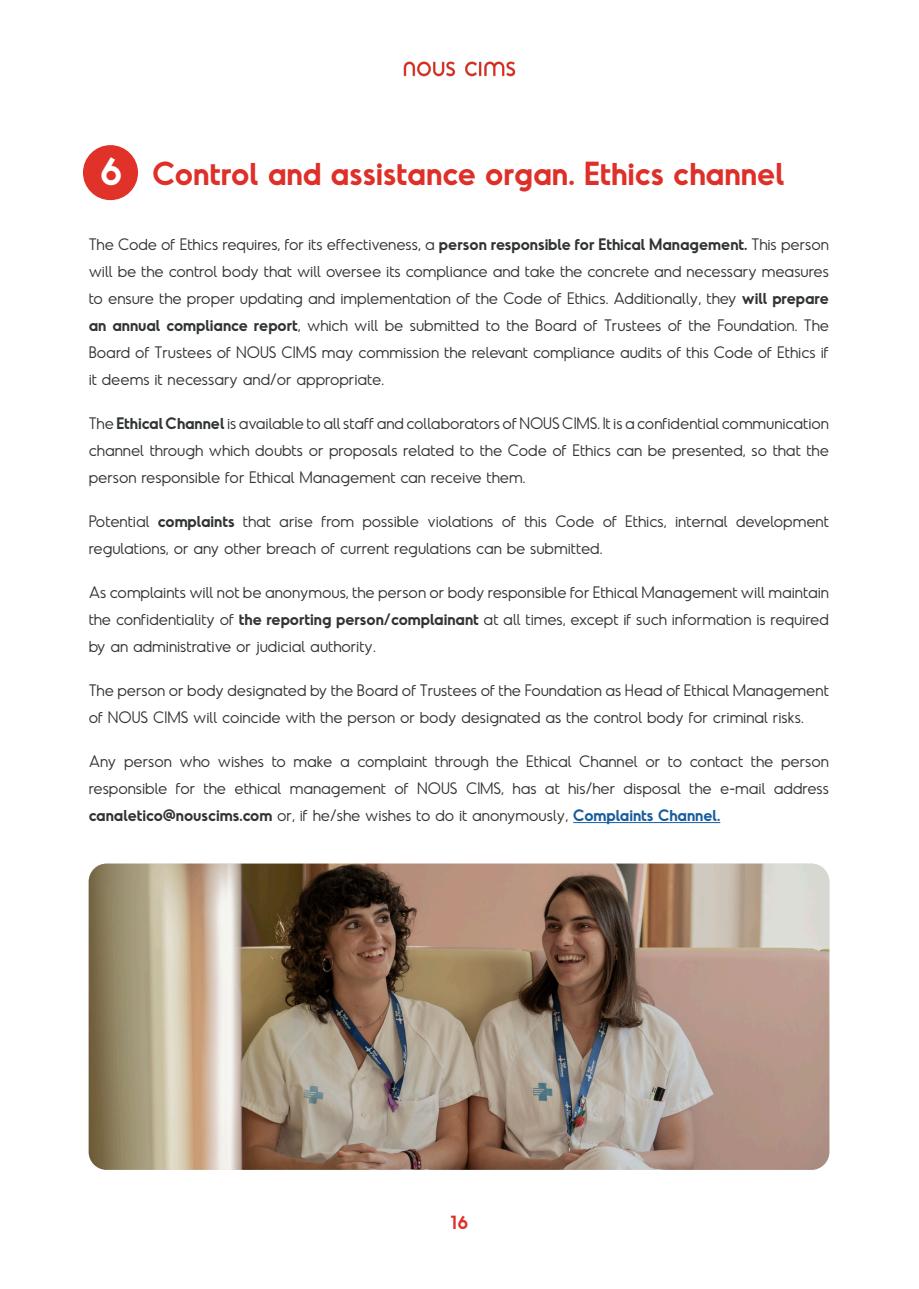
<style>
.page{position:relative;width:919px;height:1289px;background:#fff}
.page>*{position:absolute;margin:0;border:0;box-sizing:border-box;transform-origin:0 0}
.t1{font:600 37.5px "Odudo";color:#fff}
.t2{font:600 31.5px "Odudo";color:#de3029}
.t3{font:600 18px "Odudo";color:#de3029}
.texto_general{font:300 15.75px/27px "Odudo";color:#303432;text-align:justify}
.s1{font-weight:600}
.s2{font-weight:600;color:#175d9e}
</style>
<div class="page">
<img style="left:404px;top:61px;width:111px;height:16px">
<div style="left:83px;top:145px;width:55px;height:55px;background:#e13229;border-radius:50%"></div>
<hr style="left:573px;top:822px;width:147px;height:1px;background:#175d9e">
<img style="left:89px;top:863px;width:740px;height:306px">
<p class="t1" style="left:99px;top:148px;width:25px">6</p>
<p class="t2" style="left:152px;top:153px;width:633px">Control and assistance organ. Ethics channel</p>
<p class="texto_general" style="left:89px;top:230px;width:741px">The Code of Ethics requires, for its effectiveness, a <span class="s1">person responsible for Ethical Management.</span> This person will be the control body that will oversee its compliance and take the concrete and necessary measures to ensure the proper updating and implementation of the Code of Ethics. Additionally, they <span class="s1">will prepare an annual compliance report</span>, which will be submitted to the Board of Trustees of the Foundation. The Board of Trustees of NOUS CIMS may commission the relevant compliance audits of this Code of Ethics if it deems it necessary and/or appropriate.</p>
<p class="texto_general" style="left:89px;top:409px;width:741px">The <span class="s1">Ethical Channel</span> is available to all staff and collaborators of NOUS CIMS. It is a confidential communication channel through which doubts or proposals related to the Code of Ethics can be presented, so that the person responsible for Ethical Management can receive them.</p>
<p class="texto_general" style="left:89px;top:507px;width:741px">Potential <span class="s1">complaints</span> that arise from possible violations of this Code of Ethics, internal development regulations, or any other breach of current regulations can be submitted.</p>
<p class="texto_general" style="left:89px;top:578px;width:741px">As complaints will not be anonymous, the person or body responsible for Ethical Management will maintain the confidentiality of <span class="s1">the reporting person/complainant</span> at all times, except if such information is required by an administrative or judicial authority.</p>
<p class="texto_general" style="left:89px;top:676px;width:741px">The person or body designated by the Board of Trustees of the Foundation as Head of Ethical Management of NOUS CIMS will coincide with the person or body designated as the control body for criminal risks.</p>
<p class="texto_general" style="left:89px;top:747px;width:741px">Any person who wishes to make a complaint through the Ethical Channel or to contact the person responsible for the ethical management of NOUS CIMS, has at his/her disposal the e-mail address <span class="s1">canaletico@nouscims.com</span> or, if he/she wishes to do it anonymously, <span class="s2">Complaints Channel.</span></p>
<p class="t3" style="left:450px;top:1210px;width:19px">16</p>
</div>
